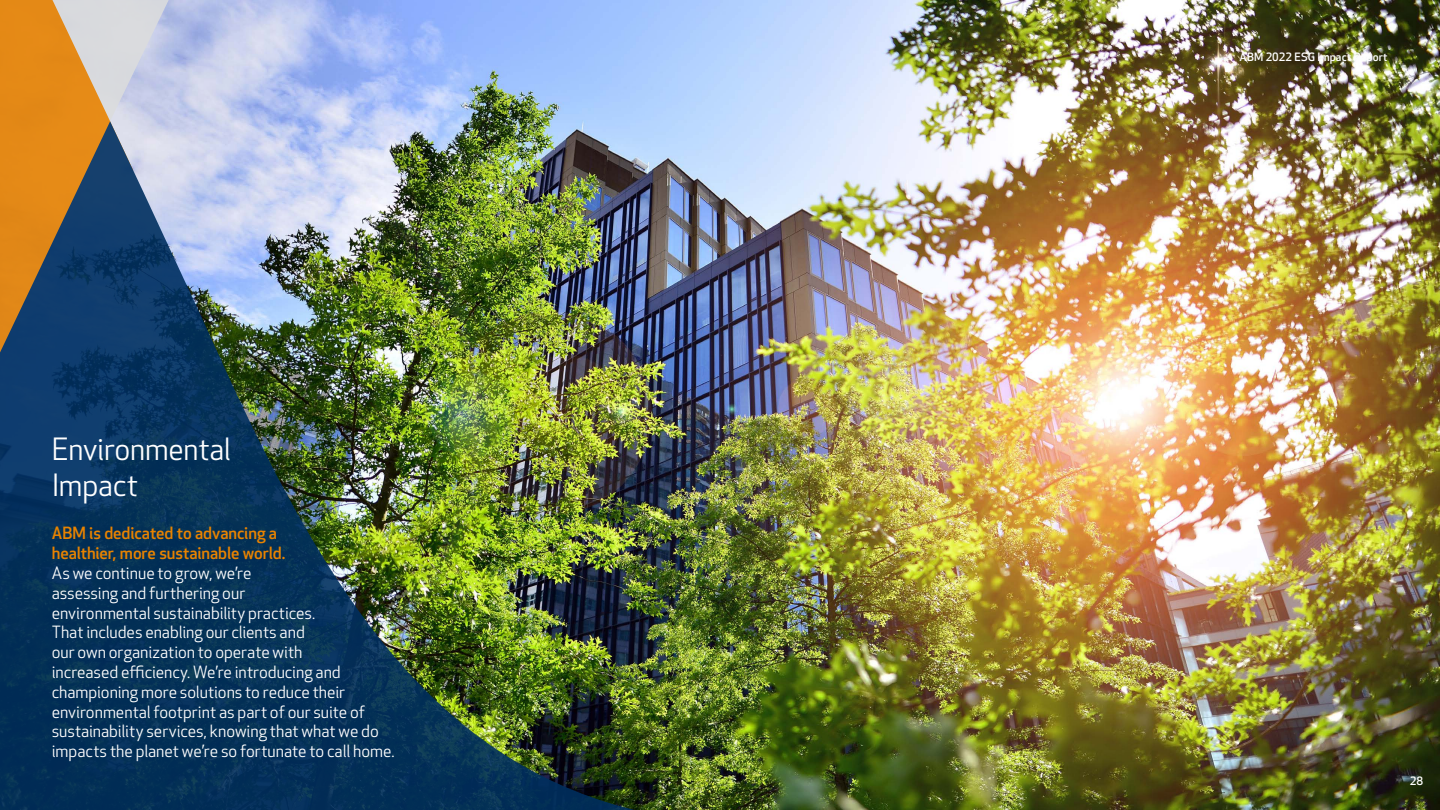
<style>
.page{position:relative;width:1440px;height:810px;background:#fff}
.page>*{position:absolute;margin:0;border:0;box-sizing:border-box;transform-origin:0 0}
.t1{font:30px/36px "Apex New";letter-spacing:-.01em;color:#fff}
.t2{font:16.5px/19.8px "Apex New";letter-spacing:-.005em;color:#fff}
.t3{font:500 16.5px/19.8px "Apex New";letter-spacing:-.005em;color:#e98300}
.t4{font:500 11.25px "Apex New";letter-spacing:.01em;color:#fff}
</style>
<div class="page">
<img style="left:169px;top:0;width:1271px;height:810px">
<svg style="left:133px;top:0;width:36px;height:121px;background:#c8cde4"></svg>
<svg style="left:0;top:0;width:133px;height:121px;background:#dfa863"></svg>
<img style="left:0;top:121px;width:644px;height:689px">
<h1 class="t1" style="left:52px;top:431px;width:181px">Environmental<br>Impact</h1>
<p class="t3" style="left:52px;top:523px;width:235px">ABM is dedicated to advancing a healthier, more sustainable world.</p>
<p class="t2" style="left:52px;top:563px;width:344px">As we continue to grow, we’re<br>assessing and furthering our<br>environmental sustainability practices.<br>That includes enabling our clients and<br>our own organization to operate with<br>increased efficiency. We’re introducing and championing more solutions to reduce their environmental footprint as part of our suite of sustainability services, knowing that what we do impacts the planet we’re so fortunate to call home.</p>
<p class="t4" style="left:1240px;top:49px;width:149px">ABM 2022 ESG Impact Report</p>
<p class="t4" style="left:1410px;top:773px;width:15px">28</p>
</div>
